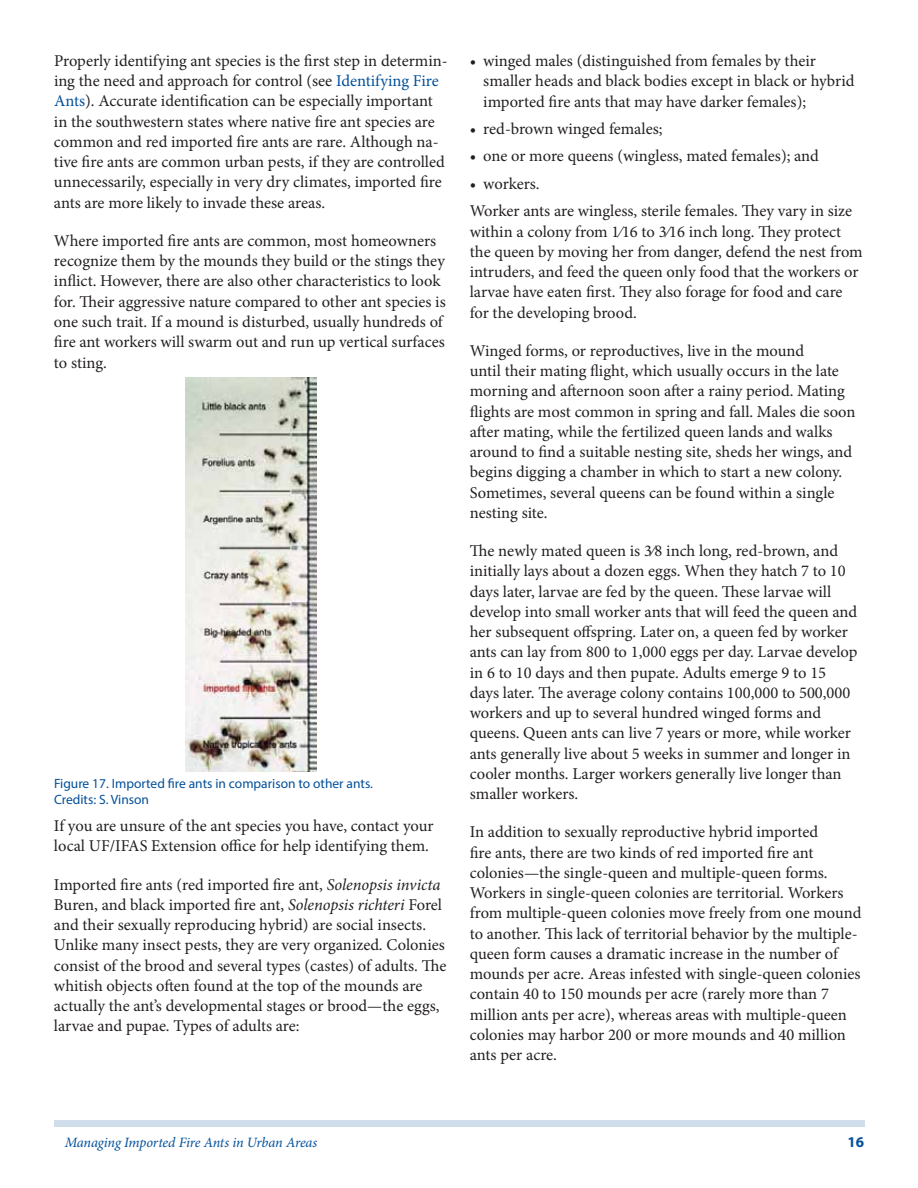
<style>
.page{position:relative;width:918px;height:1188px;background:#fff}
.page>*{position:absolute;margin:0;border:0;box-sizing:border-box;transform-origin:0 0}
.t1{font:16.5px/20.2px "Minion Pro";color:#231f20}
.t2{font:700 15px "Myriad Pro";color:#03509a}
.t3{font:italic 14.25px "Minion Pro";letter-spacing:-.015em;color:#03509a}
.t4{font:13.5px/16.5px "Myriad Pro";color:#03509a}
.s1{color:#03509a}
.s2{font-style:italic}
</style>
<div class="page">
<div style="left:54px;top:1120px;width:810px;height:7px;background:#d0ddea"></div>
<img style="left:185px;top:378px;width:132px;height:394px">
<p class="t1" style="left:54px;top:52px;width:395px">Properly identifying ant species is the first step in determin&shy;ing the need and approach for control (see <span class="s1">Identifying Fire Ants</span>). Accurate identification can be especially important in the southwestern states where native fire ant species are common and red imported fire ants are rare. Although na&shy;tive fire ants are common urban pests, if they are controlled unnecessarily, especially in very dry climates, imported fire ants are more likely to invade these areas.</p>
<p class="t1" style="left:54px;top:232px;width:393px">Where imported fire ants are common, most homeowners recognize them by the mounds they build or the stings they inflict. However, there are also other characteristics to look for. Their aggressive nature compared to other ant species is one such trait. If a mound is disturbed, usually hundreds of fire ant workers will swarm out and run up vertical surfaces to sting.</p>
<p class="t4" style="left:54px;top:776px;width:321px">Figure 17. Imported fire ants in comparison to other ants.<br>Credits: S. Vinson</p>
<p class="t1" style="left:54px;top:817px;width:381px">If you are unsure of the ant species you have, contact your local UF/IFAS Extension office for help identifying them.</p>
<p class="t1" style="left:54px;top:875px;width:394px">Imported fire ants (red imported fire ant, <span class="s2">Solenopsis invicta </span>Buren, and black imported fire ant, <span class="s2">Solenopsis richteri</span> Forel and their sexually reproducing hybrid) are social insects.<br>Unlike many insect pests, they are very organized. Colonies consist of the brood and several types (castes) of adults. The whitish objects often found at the top of the mounds are actually the ant’s developmental stages or brood—the eggs, larvae and pupae. Types of adults are:</p>
<p class="t1" style="left:483px;top:52px;width:373px;text-indent:-14px">• winged males (distinguished from females by their smaller heads and black bodies except in black or hybrid imported fire ants that may have darker females);</p>
<p class="t1" style="left:470px;top:120px;width:194px">• red-brown winged females;</p>
<p class="t1" style="left:470px;top:147px;width:351px">• one or more queens (wingless, mated females); and</p>
<p class="t1" style="left:470px;top:171px;width:384px;line-height:27.5px">• workers.<br>Worker ants are wingless, sterile females. They vary in size</p>
<p class="t1" style="left:470px;top:223px;width:394px">within a colony from 1⁄16 to 3⁄16 inch long. They protect the queen by moving her from danger, defend the nest from intruders, and feed the queen only food that the workers or larvae have eaten first. They also forage for food and care for the developing brood.</p>
<p class="t1" style="left:470px;top:342px;width:387px">Winged forms, or reproductives, live in the mound<br>until their mating flight, which usually occurs in the late morning and afternoon soon after a rainy period. Mating flights are most common in spring and fall. Males die soon after mating, while the fertilized queen lands and walks around to find a suitable nesting site, sheds her wings, and begins digging a chamber in which to start a new colony.<br>Sometimes, several queens can be found within a single nesting site.</p>
<p class="t1" style="left:470px;top:542px;width:389px">The newly mated queen is 3⁄8 inch long, red-brown, and initially lays about a dozen eggs. When they hatch 7 to 10 days later, larvae are fed by the queen. These larvae will develop into small worker ants that will feed the queen and her subsequent offspring. Later on, a queen fed by worker ants can lay from 800 to 1,000 eggs per day. Larvae develop in 6 to 10 days and then pupate. Adults emerge 9 to 15 days later. The average colony contains 100,000 to 500,000 workers and up to several hundred winged forms and queens. Queen ants can live 7 years or more, while worker ants generally live about 5 weeks in summer and longer in cooler months. Larger workers generally live longer than smaller workers.</p>
<p class="t1" style="left:470px;top:823px;width:393px">In addition to sexually reproductive hybrid imported<br>fire ants, there are two kinds of red imported fire ant colonies—the single-queen and multiple-queen forms.<br>Workers in single-queen colonies are territorial. Workers from multiple-queen colonies move freely from one mound to another. This lack of territorial behavior by the multiple&shy;queen form causes a dramatic increase in the number of mounds per acre. Areas infested with single-queen colonies contain 40 to 150 mounds per acre (rarely more than 7 million ants per acre), whereas areas with multiple-queen colonies may harbor 200 or more mounds and 40 million ants per acre.</p>
<p class="t3" style="left:65px;top:1137px;width:254px">Managing Imported Fire Ants in Urban Areas</p>
<p class="t2" style="left:847px;top:1137px;width:18px">16</p>
</div>
